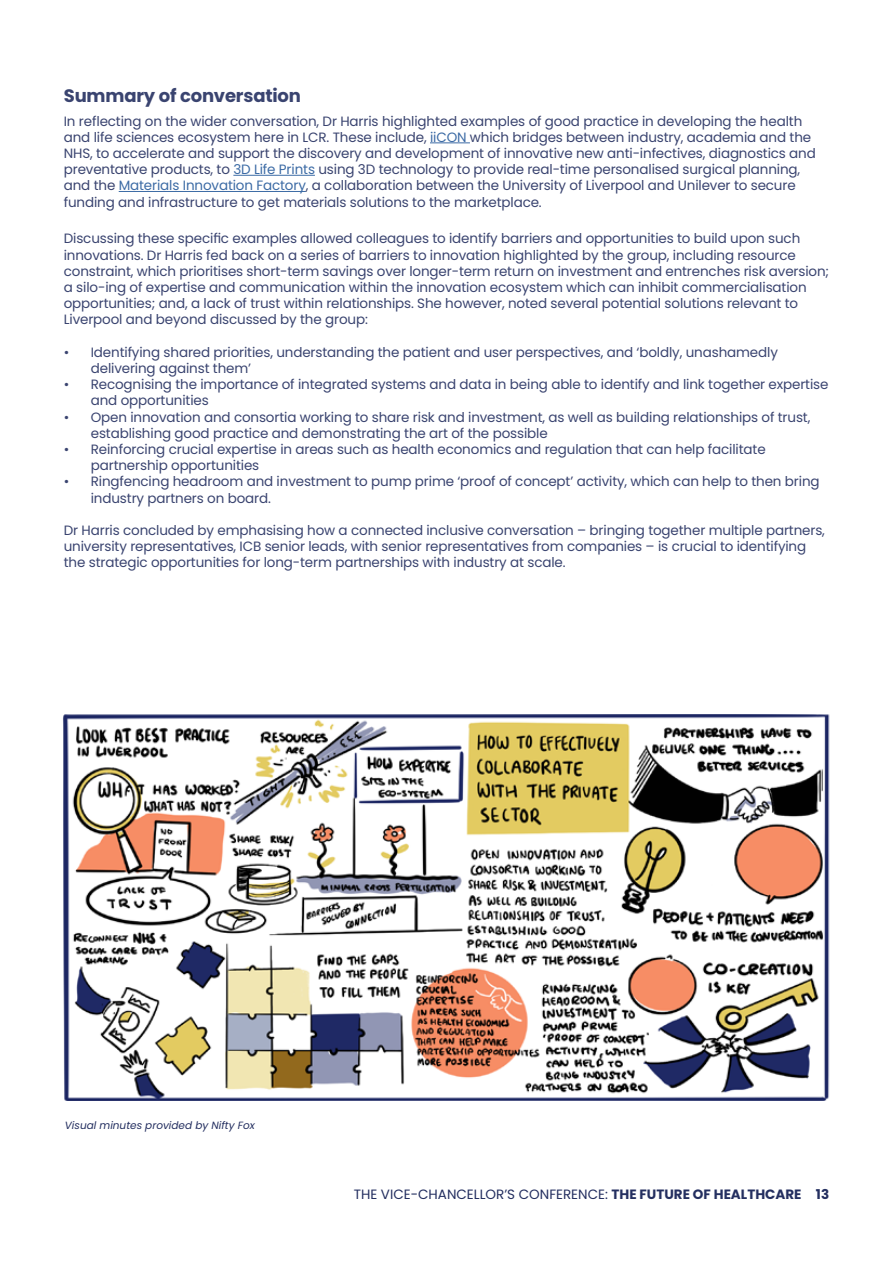
<style>
.page{position:relative;width:893px;height:1263px;background:#fff}
.page>*{position:absolute;margin:0;border:0;box-sizing:border-box;transform-origin:0 0}
.t1{font:700 18px "Poppins";letter-spacing:-.01em;color:#3a4470}
.t2{font:13.5px/16.2px "Poppins";letter-spacing:-.01em;color:#3a4470}
.t3{font:13.5px "Poppins";color:#242f60}
.t4{font:italic 10.5px "Poppins";color:#242f60}
.s1{color:#3c6ba5}
.s2{font-weight:700}
</style>
<div class="page">
<hr style="left:119px;top:191px;width:187px;height:1px;background:#3c6ba5">
<hr style="left:233px;top:175px;width:82px;height:1px;background:#3c6ba5">
<hr style="left:430px;top:143px;width:40px;height:1px;background:#3c6ba5">
<img style="left:63px;top:714px;width:767px;height:386px">
<p class="t1" style="left:64px;top:85px;width:239px">Summary of conversation</p>
<p class="t2" style="left:64px;top:113px;width:740px">In reflecting on the wider conversation, Dr Harris highlighted examples of good practice in developing the health</p>
<p class="t2" style="left:64px;top:129px;width:754px">and life sciences ecosystem here in LCR. These include, <span class="s1">iiCON</span> which bridges between industry, academia and the NHS, to accelerate and support the discovery and development of innovative new anti-infectives, diagnostics and preventative products, to <span class="s1">3D Life Prints</span> using 3D technology to provide real-time personalised surgical planning, and the <span class="s1">Materials Innovation Factory</span>, a collaboration between the University of Liverpool and Unilever to secure funding and infrastructure to get materials solutions to the marketplace.</p>
<p class="t2" style="left:64px;top:231px;width:738px">Discussing these specific examples allowed colleagues to identify barriers and opportunities to build upon such</p>
<p class="t2" style="left:64px;top:247px;width:767px">innovations. Dr Harris fed back on a series of barriers to innovation highlighted by the group, including resource constraint, which prioritises short-term savings over longer-term return on investment and entrenches risk aversion; a silo-ing of expertise and communication within the innovation ecosystem which can inhibit commercialisation opportunities; and, a lack of trust within relationships. She however, noted several potential solutions relevant to Liverpool and beyond discussed by the group:</p>
<p class="t2" style="left:91px;top:344px;width:689px;text-indent:-27px">• Identifying shared priorities, understanding the patient and user perspectives, and ‘boldly, unashamedly delivering against them’</p>
<p class="t2" style="left:91px;top:376px;width:739px;text-indent:-27px">• Recognising the importance of integrated systems and data in being able to identify and link together expertise and opportunities</p>
<p class="t2" style="left:91px;top:409px;width:721px;text-indent:-27px">• Open innovation and consortia working to share risk and investment, as well as building relationships of trust, establishing good practice and demonstrating the art of the possible</p>
<p class="t2" style="left:91px;top:441px;width:676px;text-indent:-27px">• Reinforcing crucial expertise in areas such as health economics and regulation that can help facilitate partnership opportunities</p>
<p class="t2" style="left:91px;top:474px;width:730px;text-indent:-27px">• Ringfencing headroom and investment to pump prime ‘proof of concept’ activity, which can help to then bring industry partners on board.</p>
<p class="t2" style="left:64px;top:522px;width:763px">Dr Harris concluded by emphasising how a connected inclusive conversation – bringing together multiple partners, university representatives, ICB senior leads, with senior representatives from companies – is crucial to identifying the strategic opportunities for long-term partnerships with industry at scale.</p>
<p class="t4" style="left:65px;top:1120px;width:191px">Visual minutes provided by Nifty Fox</p>
<p class="t3" style="left:354px;top:1186px;width:477px">THE VICE-CHANCELLOR’S CONFERENCE: <span class="s2">THE FUTURE OF HEALTHCARE 13</span></p>
</div>
